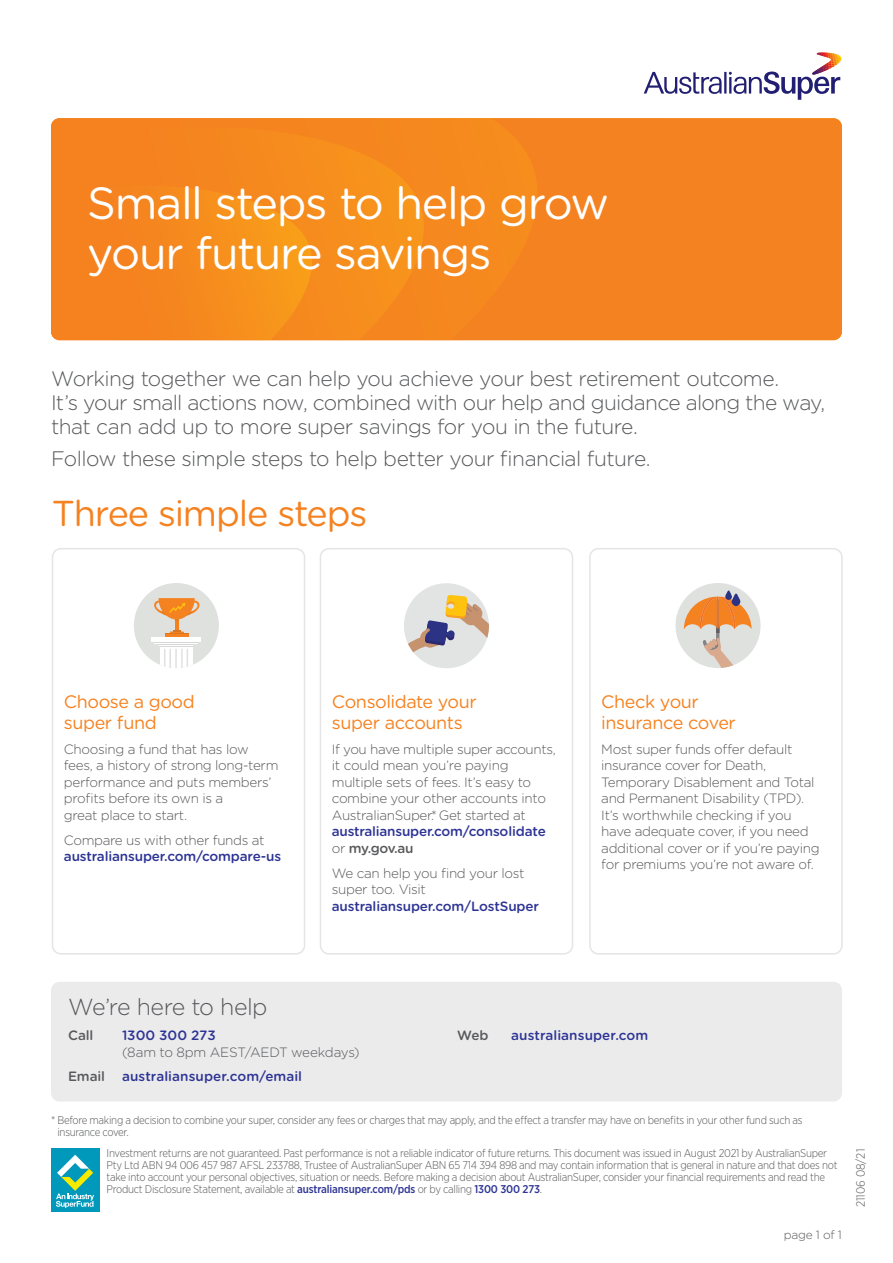
<style>
.page{position:relative;width:893px;height:1263px;background:#fff}
.page>*{position:absolute;margin:0;border:0;box-sizing:border-box;transform-origin:0 0}
.t1{font:45px/49.5px "Gotham Rounded";letter-spacing:-.03em;color:#fff}
.t2{font:36px "Gotham Rounded";letter-spacing:-.035em;color:#f58220}
.t3{font:300 23.25px "Gotham Rounded";letter-spacing:-.03em;color:#58595b}
.t4{font:300 21px/24px "Gotham Rounded";letter-spacing:-.03em;color:#58595b}
.t5{font:18px/21px "Gotham Rounded";letter-spacing:-.02em;color:#f58220}
.t6{font:300 13.5px/16.5px "Gotham Rounded";letter-spacing:-.025em;color:#58595b}
.t7{font:500 13.5px/16.5px "Gotham Rounded";letter-spacing:-.01em;color:#2d3494}
.t8{font:500 13.5px "Gotham Rounded";letter-spacing:-.01em;color:#58595b}
.t9{font:300 12px "Gotham Narrow";color:#58595b}
.t10{font:300 12px "Gotham Rounded";letter-spacing:-.02em;color:#58595b}
.t11{font:300 11.25px/12px "Gotham Narrow";letter-spacing:-.025em;color:#58595b}
.s1{font-weight:300;color:#58595b}
.s2{color:#58595b}
.s3{font-weight:500;color:#2d3494}
</style>
<div class="page">
<svg style="left:644px;top:53px;width:198px;height:47px"></svg>
<div style="left:538px;top:118px;width:304px;height:222px;background:#f58220"></div>
<div style="left:51px;top:118px;width:487px;height:222px;background:#f5881e"></div>
<svg style="left:51px;top:127px;width:373px;height:213px;background:#f58a1d"></svg>
<svg style="left:51px;top:185px;width:261px;height:155px;background:#f5891d"></svg>
<div style="left:51px;top:1148px;width:48px;height:64px;background:#0098bb"></div>
<svg style="left:56px;top:1155px;width:38px;height:53px"></svg>
<div style="left:51px;top:982px;width:791px;height:119px;background:#ebebec;border-radius:9px"></div>
<div style="left:52px;top:548px;width:253px;height:406px;border:2px solid #e5e4e6;border-radius:9px"></div>
<div style="left:320px;top:548px;width:253px;height:406px;border:2px solid #e5e4e6;border-radius:9px"></div>
<div style="left:589px;top:548px;width:254px;height:406px;border:2px solid #e5e4e6;border-radius:9px"></div>
<div style="left:134px;top:583px;width:85px;height:85px;background:#dfe1df;border-radius:50%"></div>
<hr style="left:175px;top:619px;width:4px;height:14px;background:#f58220">
<hr style="left:165px;top:633px;width:23px;height:4px;background:#f58220">
<svg style="left:165px;top:630px;width:23px;height:4px"></svg>
<div style="left:160px;top:643px;width:33px;height:25px;background:#fff"></div>
<div style="left:152px;top:637px;width:49px;height:5px;background:#fff"></div>
<hr style="left:155px;top:641px;width:43px;height:3px;background:#fff">
<hr style="left:160px;top:646px;width:33px;height:1px;background:#d6d7d6">
<hr style="left:155px;top:642px;width:43px;height:1px;background:#d6d7d6">
<svg style="left:164px;top:649px;width:24px;height:19px"></svg>
<hr style="left:159px;top:643px;width:34px;height:3px;background:#fff">
<hr style="left:159px;top:644px;width:34px;height:1px;background:#d6d7d6">
<svg style="left:154px;top:598px;width:45px;height:23px"></svg>
<div style="left:404px;top:583px;width:85px;height:85px;background:#e2e4e3;border-radius:50%"></div>
<svg style="left:404px;top:595px;width:85px;height:73px"></svg>
<div style="left:675px;top:583px;width:86px;height:85px;background:#dfe1df;border-radius:50%"></div>
<svg style="left:684px;top:590px;width:77px;height:78px"></svg>
<h1 class="t1" style="left:87px;top:177px;width:523px">Small steps to help grow your future savings</h1>
<h3 class="t4" style="left:51px;top:365px;width:776px">Working together we can help you achieve your best retirement outcome.<br>It’s your small actions now, combined with our help and guidance along the way, that can add up to more super savings for you in the future.</h3>
<h3 class="t4" style="left:51px;top:446px;width:601px">Follow these simple steps to help better your financial future.</h3>
<h2 class="t2" style="left:52px;top:489px;width:317px">Three simple steps</h2>
<h3 class="t5" style="left:64px;top:690px;width:132px">Choose a good super fund</h3>
<p class="t6" style="left:64px;top:740px;width:216px">Choosing a fund that has low fees, a history of strong long-term performance and puts members’ profits before its own is a<br>great place to start.</p>
<p class="t6" style="left:64px;top:831px;width:202px">Compare us with other funds at</p>
<p class="t7" style="left:64px;top:848px;width:219px">australiansuper.com/compare-us</p>
<h3 class="t5" style="left:332px;top:690px;width:146px">Consolidate your super accounts</h3>
<p class="t6" style="left:332px;top:740px;width:225px">If you have multiple super accounts, it could mean you’re paying multiple sets of fees. It’s easy to combine your other accounts into AustralianSuper.* Get started at</p>
<p class="t7" style="left:332px;top:823px;width:215px">australiansuper.com/consolidate <span class="s1">or</span> <span class="s2">my.gov.au</span></p>
<p class="t6" style="left:332px;top:864px;width:194px">We can help you find your lost super too. Visit</p>
<p class="t7" style="left:332px;top:897px;width:209px">australiansuper.com/LostSuper</p>
<h3 class="t5" style="left:601px;top:690px;width:136px">Check your insurance cover</h3>
<p class="t6" style="left:601px;top:740px;width:220px">Most super funds offer default insurance cover for Death,<br>Temporary Disablement and Total and Permanent Disability (TPD).<br>It’s worthwhile checking if you have adequate cover, if you need additional cover or if you’re paying for premiums you’re not aware of.</p>
<h3 class="t3" style="left:68px;top:991px;width:201px">We’re here to help</h3>
<p class="t8" style="left:68px;top:1026px;width:27px">Call</p>
<p class="t7" style="left:122px;top:1026px;width:95px">1300 300 273</p>
<p class="t6" style="left:122px;top:1043px;width:239px">(8am to 8pm AEST/AEDT weekdays)</p>
<p class="t8" style="left:68px;top:1067px;width:39px">Email</p>
<p class="t7" style="left:122px;top:1068px;width:182px">australiansuper.com/email</p>
<p class="t8" style="left:457px;top:1025px;width:33px">Web</p>
<p class="t7" style="left:511px;top:1026px;width:139px">australiansuper.com</p>
<p class="t11" style="left:57px;top:1114px;width:747px;text-indent:-6px">* Before making a decision to combine your super, consider any fees or charges that may apply, and the effect a transfer may have on benefits in your other fund such as insurance cover.</p>
<p class="t11" style="left:107px;top:1147px;width:732px">Investment returns are not guaranteed. Past performance is not a reliable indicator of future returns. This document was issued in August 2021 by AustralianSuper Pty Ltd ABN 94 006 457 987 AFSL 233788, Trustee of AustralianSuper ABN 65 714 394 898 and may contain information that is general in nature and that does not take into account your personal objectives, situation or needs. Before making a decision about AustralianSuper, consider your financial requirements and read the Product Disclosure Statement, available at <span class="s3">australiansuper.com/pds</span> or by calling <span class="s3">1300 300 273</span>.</p>
<p class="t9" style="left:853px;top:1207px;width:60px;rotate:-90deg">21106 08/21</p>
<p class="t10" style="left:784px;top:1227px;width:60px">page 1 of 1</p>
</div>
